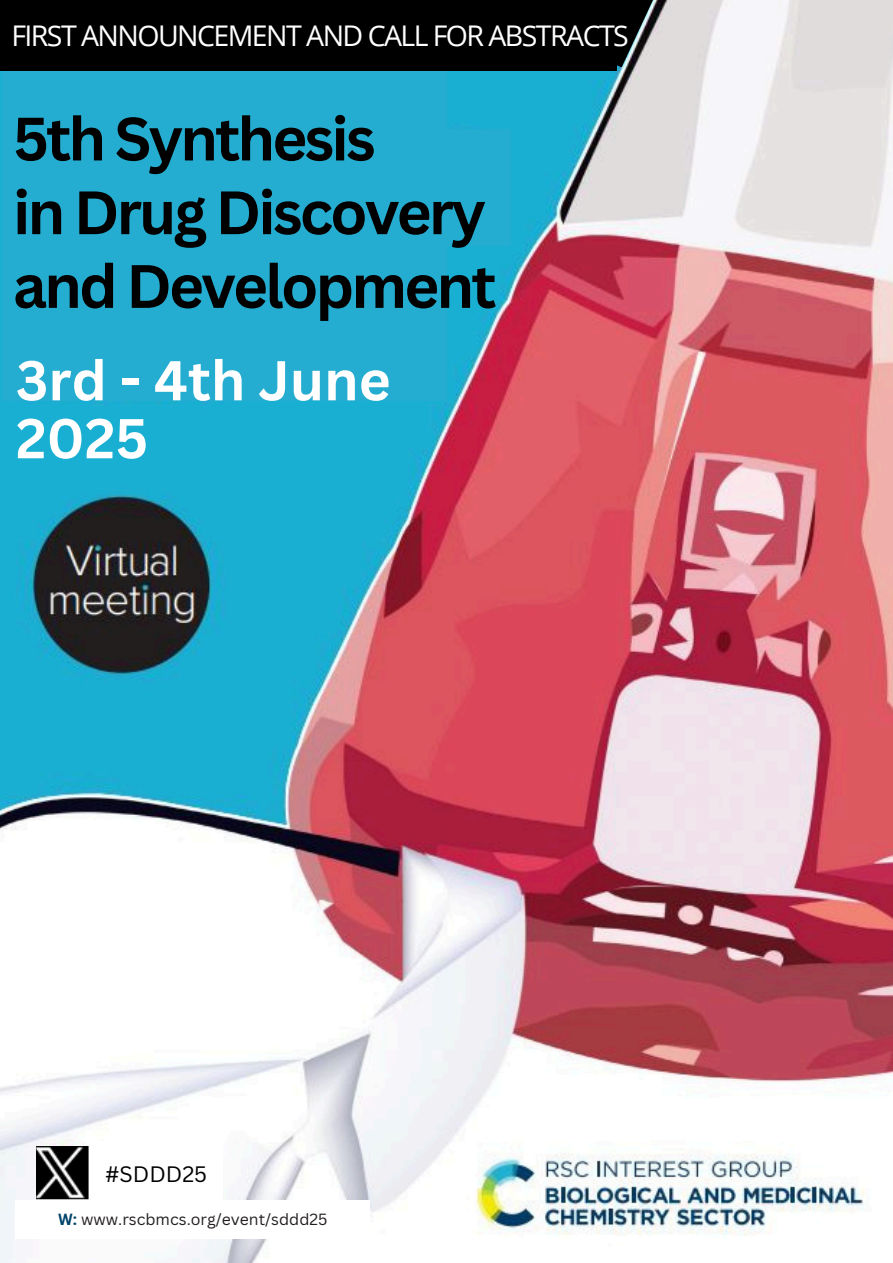
<style>
.page{position:relative;width:893px;height:1263px;background:#fff}
.page>*{position:absolute;margin:0;border:0;box-sizing:border-box;transform-origin:0 0}
.t1{font:700 59.78px/73.7px "Canva Sans";letter-spacing:-.045em;color:#000}
.t2{font:700 54.82px "Canva Sans";color:#fff}
.t3{font:28.5px "Open Sans";letter-spacing:-.055em;color:#fff}
.t4{font:21.75px "Canva Sans";color:#000}
.t5{font:15.75px "Canva Sans";color:#231f20}
.s1{font-weight:700;color:#004369}
</style>
<div class="page">
<img style="left:0;top:0;width:893px;height:1263px">
<svg style="left:617px;top:0;width:45px;height:67px;background:#525354"></svg>
<div style="left:89px;top:1142px;width:134px;height:64px;background:#fff"></div>
<div style="left:2px;top:35px;width:444px;height:365px;background:#25add1"></div>
<div style="left:152px;top:130px;width:358px;height:116px;background:#25add1"></div>
<div style="left:0;top:0;width:617px;height:70px;background:#000"></div>
<div style="left:16px;top:1200px;width:354px;height:39px;background:#fff"></div>
<img style="left:36px;top:1146px;width:53px;height:54px">
<p class="t3" style="left:11px;top:15px;width:619px">FIRST ANNOUNCEMENT AND CALL FOR ABSTRACTS</p>
<h1 class="t1" style="left:13px;top:100px;width:485px">5th Synthesis<br>in Drug Discovery and Development</h1>
<h1 class="t2" style="left:16px;top:342px;width:376px">3rd - 4th June</h1>
<p class="t2" style="left:16px;top:400px;width:134px">2025</p>
<h2 class="t4" style="left:105px;top:1158px;width:103px">#SDDD25</h2>
<h3 class="t5" style="left:58px;top:1208px;width:271px"><span class="s1">W:</span> www.rscbmcs.org/event/sddd25</h3>
</div>
